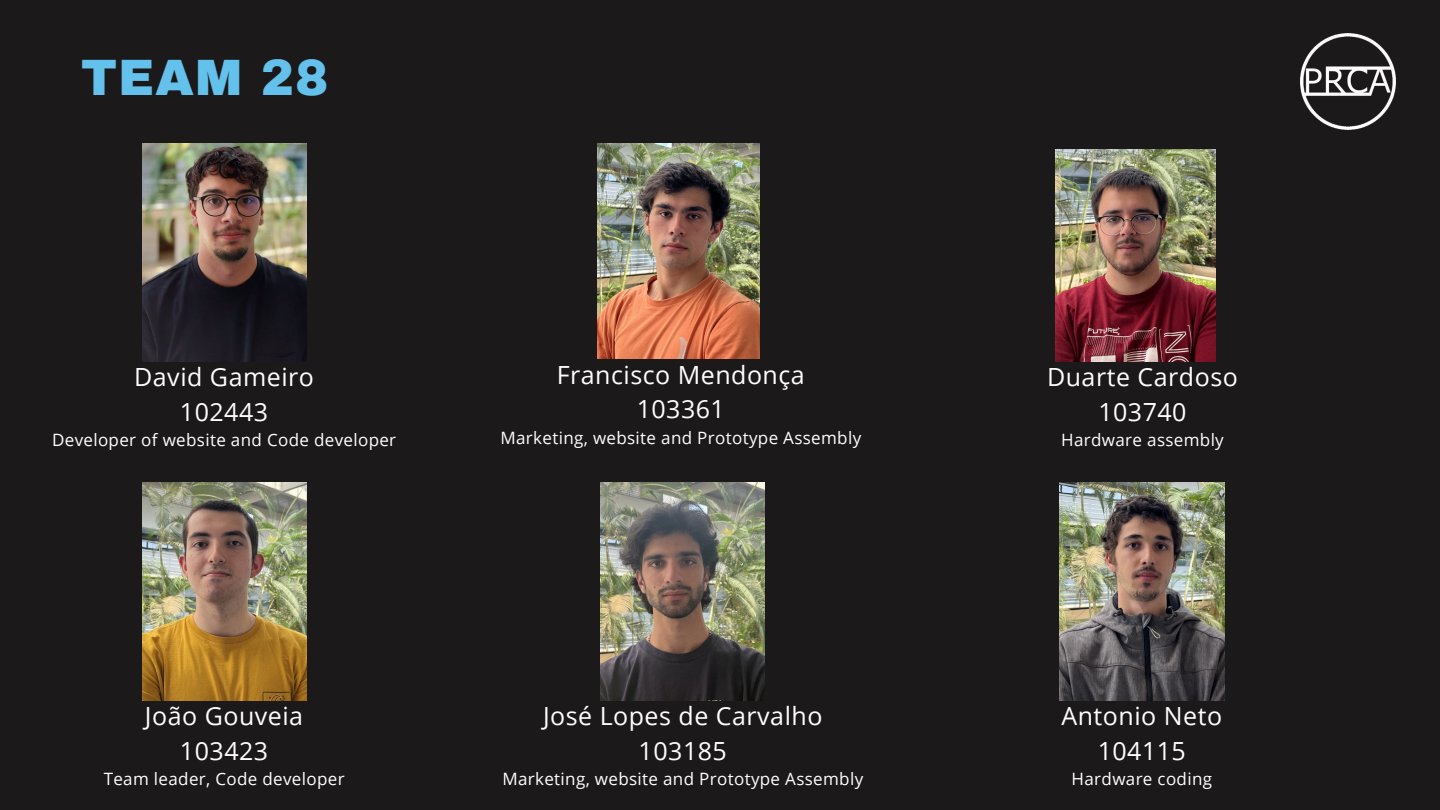
<style>
.page{position:relative;width:1440px;height:810px;background:#1c191a}
.page>*{position:absolute;margin:0;border:0;box-sizing:border-box;transform-origin:0 0}
.t1{font:900 50px "Archivo";letter-spacing:.02em;color:#63c1eb}
.t2{font:25px "Open Sans";letter-spacing:.02em;color:#fff}
.t3{font:17px "Open Sans";letter-spacing:.02em;color:#fff}
</style>
<div class="page">
<img style="left:142px;top:143px;width:164px;height:219px">
<img style="left:601px;top:483px;width:164px;height:218px">
<img style="left:597px;top:143px;width:162px;height:216px">
<img style="left:142px;top:483px;width:164px;height:218px">
<img style="left:1056px;top:150px;width:159px;height:211px">
<img style="left:1060px;top:483px;width:164px;height:218px">
<img style="left:1300px;top:33px;width:95px;height:96px">
<p class="t1" style="left:81px;top:51px;width:249px">TEAM 28</p>
<p class="t2" style="left:134px;top:359px;width:181px">David Gameiro</p>
<p class="t2" style="left:180px;top:394px;width:90px">102443</p>
<p class="t3" style="left:52px;top:428px;width:346px">Developer of website and Code developer</p>
<p class="t2" style="left:145px;top:699px;width:160px">João Gouveia</p>
<p class="t2" style="left:180px;top:733px;width:90px">103423</p>
<p class="t3" style="left:104px;top:767px;width:242px">Team leader, Code developer</p>
<p class="t2" style="left:557px;top:357px;width:249px">Francisco Mendonça</p>
<p class="t2" style="left:637px;top:391px;width:90px">103361</p>
<p class="t3" style="left:500px;top:425px;width:362px">Marketing, website and Prototype Assembly</p>
<p class="t2" style="left:543px;top:699px;width:281px">José Lopes de Carvalho</p>
<p class="t2" style="left:639px;top:733px;width:90px">103185</p>
<p class="t3" style="left:502px;top:767px;width:362px">Marketing, website and Prototype Assembly</p>
<p class="t2" style="left:1047px;top:359px;width:192px">Duarte Cardoso</p>
<p class="t2" style="left:1098px;top:394px;width:90px">103740</p>
<p class="t3" style="left:1061px;top:428px;width:164px">Hardware assembly</p>
<p class="t2" style="left:1061px;top:699px;width:162px">Antonio Neto</p>
<p class="t2" style="left:1098px;top:733px;width:90px">104115</p>
<p class="t3" style="left:1072px;top:767px;width:142px">Hardware coding</p>
</div>
